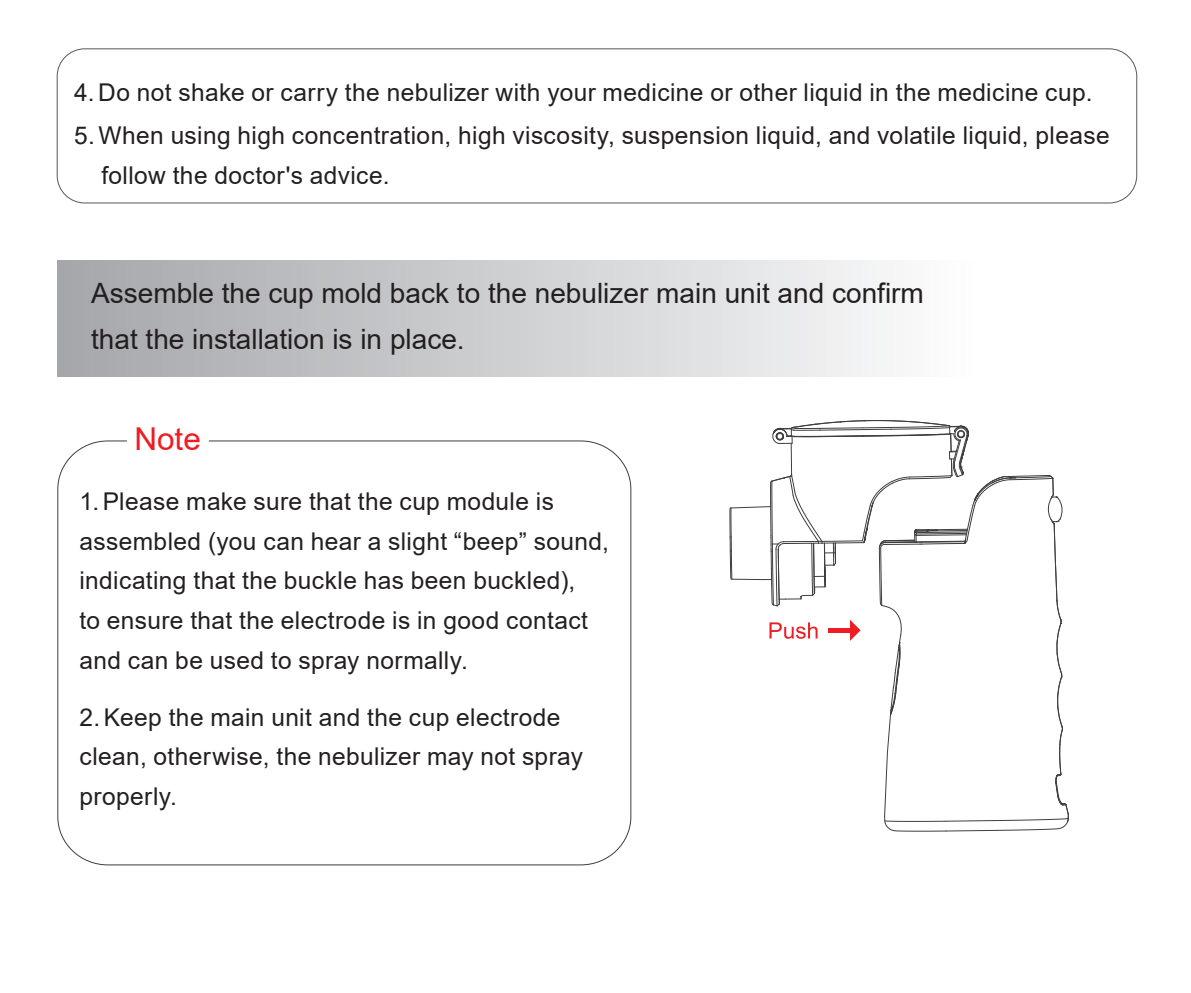
<style>
.page{position:relative;width:1191px;height:993px;background:#fff}
.page>*{position:absolute;margin:0;border:0;box-sizing:border-box;transform-origin:0 0}
.t1{font:31.5px "Arial";color:#ee1d23}
.t2{font:28px/45.1px "Arial";color:#231f20}
.t3{font:24.5px/39.6px "Arial";letter-spacing:.015em;color:#231f20}
</style>
<div class="page">
<div style="left:57px;top:260px;width:915px;height:116px;background:linear-gradient(to right,#a4a5a9,#fcfcfd)"></div>
<div style="left:57px;top:48px;width:1080px;height:155px;border:1px solid #57585a;border-radius:28px"></div>
<svg style="left:729px;top:420px;width:340px;height:411px"></svg>
<p class="t3" style="left:74px;top:72px;width:1019px">4. Do not shake or carry the nebulizer with your medicine or other liquid in the medicine cup.</p>
<p class="t3" style="left:101px;top:115px;width:1009px;text-indent:-27px">5. When using high concentration, high viscosity, suspension liquid, and volatile liquid, please follow the doctor's advice.</p>
<p class="t2" style="left:91px;top:271px;width:834px">Assemble the cup mold back to the nebulizer main unit and confirm that the installation is in place.</p>
<p class="t1" style="left:134px;top:417px;width:68px">Note</p>
<p class="t3" style="left:79px;top:481px;width:531px">1. Please make sure that the cup module is assembled (you can hear a slight “beep” sound, indicating that the buckle has been buckled),<br>to ensure that the electrode is in good contact and can be used to spray normally.</p>
<p class="t3" style="left:79px;top:697px;width:505px">2. Keep the main unit and the cup electrode clean, otherwise, the nebulizer may not spray properly.</p>
</div>
